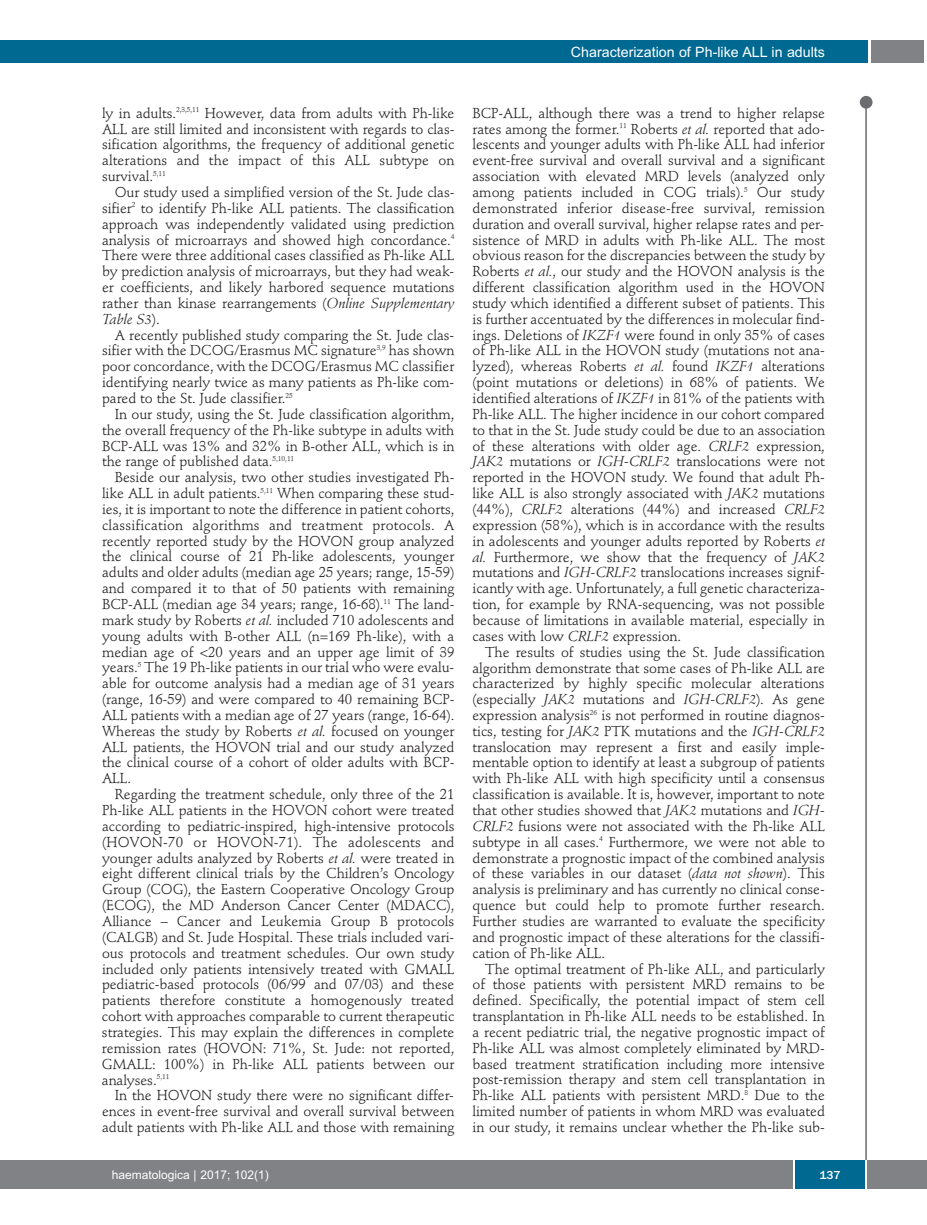
<style>
.page{position:relative;width:927px;height:1225px;background:#fff}
.page>*{position:absolute;margin:0;border:0;box-sizing:border-box;transform-origin:0 0}
.t1{font:14.25px/15.9px "Stempel Schneidler";letter-spacing:-.005em;color:#231f20;text-align:justify}
.t2{font:14.25px "Arial";color:#fff}
.t3{font:12px "Arial";color:#fff}
.t4{font:500 12px "Franklin Gothic";color:#fff}
.s1{font-style:italic}
</style>
<div class="page">
<div style="left:860px;top:96px;width:12px;height:13px;background:#6c6d70;border-radius:50%"></div>
<hr style="left:865px;top:98px;width:2px;height:1062px;background:#6c6d70">
<div style="left:871px;top:40px;width:52px;height:22px;background:#808285"></div>
<div style="left:18px;top:40px;width:849px;height:22px;background:#006991"></div>
<div style="left:17px;top:1160px;width:910px;height:28px;background:#808285"></div>
<div style="left:795px;top:1160px;width:70px;height:28px;background:#006991"></div>
<hr style="left:793px;top:1160px;width:2px;height:28px;background:#fff">
<hr style="left:865px;top:1160px;width:2px;height:28px;background:#fff">
<div style="left:0;top:40px;width:19px;height:22px;background:#006991"></div>
<div style="left:0;top:1160px;width:18px;height:28px;background:#808285"></div>
<p class="t2" style="left:571px;top:44px;width:256px">Characterization of Ph-like ALL in adults</p>
<p class="t1" style="left:102px;top:106px;width:354px">ly in adults.<sup>2,3,5,11</sup> However, data from adults with Ph-like ALL are still limited and inconsistent with regards to clas&shy;sification algorithms, the frequency of additional genetic alterations and the impact of this ALL subtype on survival.<sup>5,11</sup></p>
<p class="t1" style="left:102px;top:185px;width:354px;text-indent:13px">Our study used a simplified version of the St. Jude clas&shy;sifier<sup>2</sup> to identify Ph-like ALL patients. The classification approach was independently validated using prediction analysis of microarrays and showed high concordance.<sup>4<br></sup>There were three additional cases classified as Ph-like ALL by prediction analysis of microarrays, but they had weak&shy;er coefficients, and likely harbored sequence mutations rather than kinase rearrangements (<span class="s1">Online Supplementary Table S3</span>).</p>
<p class="t1" style="left:102px;top:328px;width:354px;text-indent:13px">A recently published study comparing the St. Jude clas&shy;sifier with the DCOG/Erasmus MC signature<sup>3,9</sup> has shown poor concordance, with the DCOG/Erasmus MC classifier identifying nearly twice as many patients as Ph-like com&shy;pared to the St. Jude classifier.<sup>25</sup></p>
<p class="t1" style="left:102px;top:407px;width:354px;text-indent:13px">In our study, using the St. Jude classification algorithm, the overall frequency of the Ph-like subtype in adults with BCP-ALL was 13% and 32% in B-other ALL, which is in the range of published data.<sup>5,10,11</sup></p>
<p class="t1" style="left:102px;top:471px;width:354px;text-indent:13px">Beside our analysis, two other studies investigated Ph&shy;like ALL in adult patients.<sup>5,11</sup> When comparing these stud&shy;ies, it is important to note the difference in patient cohorts, classification algorithms and treatment protocols. A recently reported study by the HOVON group analyzed the clinical course of 21 Ph-like adolescents, younger adults and older adults (median age 25 years; range, 15-59) and compared it to that of 50 patients with remaining BCP-ALL (median age 34 years; range, 16-68).<sup>11</sup> The land&shy;mark study by Roberts <span class="s1">et al.</span> included 710 adolescents and young adults with B-other ALL (n=169 Ph-like), with a median age of &lt;20 years and an upper age limit of 39 years.<sup>5</sup> The 19 Ph-like patients in our trial who were evalu&shy;able for outcome analysis had a median age of 31 years (range, 16-59) and were compared to 40 remaining BCP-ALL patients with a median age of 27 years (range, 16-64).<br>Whereas the study by Roberts <span class="s1">et al.</span> focused on younger ALL patients, the HOVON trial and our study analyzed the clinical course of a cohort of older adults with BCP-ALL.</p>
<p class="t1" style="left:102px;top:787px;width:354px;text-indent:13px">Regarding the treatment schedule, only three of the 21<br>Ph-like ALL patients in the HOVON cohort were treated according to pediatric-inspired, high-intensive protocols (HOVON-70 or HOVON-71). The adolescents and younger adults analyzed by Roberts <span class="s1">et al.</span> were treated in eight different clinical trials by the Children’s Oncology Group (COG), the Eastern Cooperative Oncology Group (ECOG), the MD Anderson Cancer Center (MDACC), Alliance – Cancer and Leukemia Group B protocols (CALGB) and St. Jude Hospital. These trials included vari&shy;ous protocols and treatment schedules. Our own study included only patients intensively treated with GMALL pediatric-based protocols (06/99 and 07/03) and these patients therefore constitute a homogenously treated cohort with approaches comparable to current therapeutic strategies. This may explain the differences in complete remission rates (HOVON: 71%, St. Jude: not reported, GMALL: 100%) in Ph-like ALL patients between our analyses.<sup>5,11</sup></p>
<p class="t1" style="left:102px;top:1088px;width:354px;text-indent:13px">In the HOVON study there were no significant differ&shy;ences in event-free survival and overall survival between adult patients with Ph-like ALL and those with remaining</p>
<p class="t1" style="left:472px;top:106px;width:354px">BCP-ALL, although there was a trend to higher relapse rates among the former.<sup>11</sup> Roberts <span class="s1">et al.</span> reported that ado&shy;lescents and younger adults with Ph-like ALL had inferior event-free survival and overall survival and a significant association with elevated MRD levels (analyzed only among patients included in COG trials).<sup>5</sup> Our study demonstrated inferior disease-free survival, remission duration and overall survival, higher relapse rates and per&shy;sistence of MRD in adults with Ph-like ALL. The most obvious reason for the discrepancies between the study by Roberts <span class="s1">et al.</span>, our study and the HOVON analysis is the different classification algorithm used in the HOVON study which identified a different subset of patients. This is further accentuated by the differences in molecular find&shy;ings. Deletions of <span class="s1">IKZF1</span> were found in only 35% of cases of Ph-like ALL in the HOVON study (mutations not ana&shy;lyzed), whereas Roberts <span class="s1">et al.</span> found <span class="s1">IKZF1</span> alterations (point mutations or deletions) in 68% of patients. We identified alterations of <span class="s1">IKZF1</span> in 81% of the patients with Ph-like ALL. The higher incidence in our cohort compared to that in the St. Jude study could be due to an association of these alterations with older age. <span class="s1">CRLF2</span> expression, <span class="s1">JAK2</span> mutations or <span class="s1">IGH-CRLF2</span> translocations were not reported in the HOVON study. We found that adult Ph&shy;like ALL is also strongly associated with <span class="s1">JAK2</span> mutations (44%), <span class="s1">CRLF2</span> alterations (44%) and increased <span class="s1">CRLF2 </span>expression (58%), which is in accordance with the results in adolescents and younger adults reported by Roberts <span class="s1">et al.</span> Furthermore, we show that the frequency of <span class="s1">JAK2 </span>mutations and <span class="s1">IGH-CRLF2</span> translocations increases signif&shy;icantly with age. Unfortunately, a full genetic characteriza&shy;tion, for example by RNA-sequencing, was not possible because of limitations in available material, especially in cases with low <span class="s1">CRLF2</span> expression.</p>
<p class="t1" style="left:472px;top:645px;width:354px;text-indent:13px">The results of studies using the St. Jude classification algorithm demonstrate that some cases of Ph-like ALL are characterized by highly specific molecular alterations (especially <span class="s1">JAK2</span> mutations and <span class="s1">IGH-CRLF2</span>). As gene expression analysis<sup>26</sup> is not performed in routine diagnos&shy;tics, testing for <span class="s1">JAK2</span> PTK mutations and the <span class="s1">IGH-CRLF2 </span>translocation may represent a first and easily imple&shy;mentable option to identify at least a subgroup of patients with Ph-like ALL with high specificity until a consensus classification is available. It is, however, important to note that other studies showed that <span class="s1">JAK2</span> mutations and <span class="s1">IGH-CRLF2</span> fusions were not associated with the Ph-like ALL subtype in all cases.<sup>4</sup> Furthermore, we were not able to demonstrate a prognostic impact of the combined analysis of these variables in our dataset (<span class="s1">data not shown</span>). This analysis is preliminary and has currently no clinical conse&shy;quence but could help to promote further research.<br>Further studies are warranted to evaluate the specificity and prognostic impact of these alterations for the classifi&shy;cation of Ph-like ALL.</p>
<p class="t1" style="left:472px;top:962px;width:354px;text-indent:13px">The optimal treatment of Ph-like ALL, and particularly of those patients with persistent MRD remains to be defined. Specifically, the potential impact of stem cell transplantation in Ph-like ALL needs to be established. In a recent pediatric trial, the negative prognostic impact of Ph-like ALL was almost completely eliminated by MRD&shy;based treatment stratification including more intensive post-remission therapy and stem cell transplantation in Ph-like ALL patients with persistent MRD.<sup>8</sup> Due to the limited number of patients in whom MRD was evaluated in our study, it remains unclear whether the Ph-like sub-</p>
<p class="t3" style="left:112px;top:1167px;width:158px">haematologica | 2017; 102(1)</p>
<p class="t4" style="left:819px;top:1167px;width:22px">137</p>
</div>
